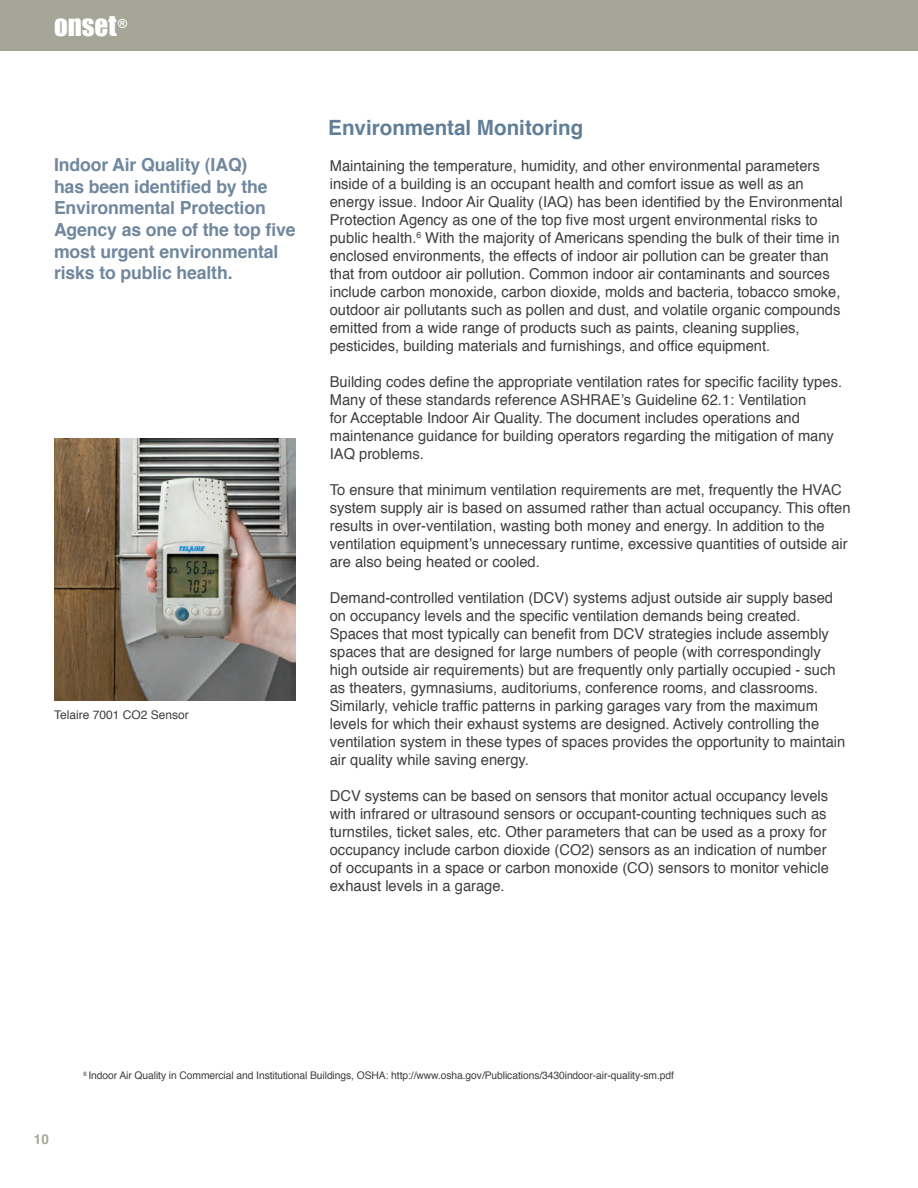
<style>
.page{position:relative;width:918px;height:1188px;background:#fff}
.page>*{position:absolute;margin:0;border:0;box-sizing:border-box;transform-origin:0 0}
.t1{font:27px "Impact";color:#fff}
.t2{font:700 21px "Helvetica";color:#607e97}
.t3{font:700 18px/21.6px "Helvetica";letter-spacing:-.005em;color:#70879e}
.t4{font:15px/18px "Helvetica";color:#3e3e3f}
.t5{font:700 13.5px "Helvetica";color:#a6a698}
.t6{font:12px "Helvetica";color:#3e3e3f}
.t7{font:10.5px "Helvetica";letter-spacing:-.005em;color:#3e3e3f}
</style>
<div class="page">
<div style="left:0;top:0;width:918px;height:51px;background:#a6a698"></div>
<img style="left:54px;top:439px;width:242px;height:261px">
<p class="t1" style="left:54px;top:9px;width:75px">ONSET<sup>®</sup></p>
<p class="t3" style="left:54px;top:154px;width:243px">Indoor Air Quality (IAQ)<br>has been identified by the<br>Environmental Protection<br>Agency as one of the top five most urgent environmental risks to public health.</p>
<p class="t6" style="left:54px;top:705px;width:136px">Telaire 7001 CO2 Sensor</p>
<p class="t2" style="left:328px;top:110px;width:256px">Environmental Monitoring</p>
<p class="t4" style="left:330px;top:157px;width:515px">Maintaining the temperature, humidity, and other environmental parameters inside of a building is an occupant health and comfort issue as well as an energy issue. Indoor Air Quality (IAQ) has been identified by the Environmental Protection Agency as one of the top five most urgent environmental risks to public health.<sup>6</sup> With the majority of Americans spending the bulk of their time in enclosed environments, the effects of indoor air pollution can be greater than that from outdoor air pollution. Common indoor air contaminants and sources include carbon monoxide, carbon dioxide, molds and bacteria, tobacco smoke, outdoor air pollutants such as pollen and dust, and volatile organic compounds emitted from a wide range of products such as paints, cleaning supplies, pesticides, building materials and furnishings, and office equipment.</p>
<p class="t4" style="left:330px;top:373px;width:514px">Building codes define the appropriate ventilation rates for specific facility types.<br>Many of these standards reference ASHRAE’s Guideline 62.1: Ventilation<br>for Acceptable Indoor Air Quality. The document includes operations and maintenance guidance for building operators regarding the mitigation of many IAQ problems.</p>
<p class="t4" style="left:330px;top:481px;width:522px">To ensure that minimum ventilation requirements are met, frequently the HVAC system supply air is based on assumed rather than actual occupancy. This often results in over-ventilation, wasting both money and energy. In addition to the ventilation equipment’s unnecessary runtime, excessive quantities of outside air are also being heated or cooled.</p>
<p class="t4" style="left:330px;top:589px;width:517px">Demand-controlled ventilation (DCV) systems adjust outside air supply based on occupancy levels and the specific ventilation demands being created.<br>Spaces that most typically can benefit from DCV strategies include assembly spaces that are designed for large numbers of people (with correspondingly high outside air requirements) but are frequently only partially occupied - such as theaters, gymnasiums, auditoriums, conference rooms, and classrooms.<br>Similarly, vehicle traffic patterns in parking garages vary from the maximum levels for which their exhaust systems are designed. Actively controlling the ventilation system in these types of spaces provides the opportunity to maintain air quality while saving energy.</p>
<p class="t4" style="left:330px;top:787px;width:501px">DCV systems can be based on sensors that monitor actual occupancy levels with infrared or ultrasound sensors or occupant-counting techniques such as turnstiles, ticket sales, etc. Other parameters that can be used as a proxy for occupancy include carbon dioxide (CO2) sensors as an indication of number of occupants in a space or carbon monoxide (CO) sensors to monitor vehicle exhaust levels in a garage.</p>
<p class="t5" style="left:34px;top:1128px;width:17px">10</p>
<p class="t7" style="left:84px;top:1068px;width:592px"><sup>6</sup> Indoor Air Quality in Commercial and Institutional Buildings, OSHA: http://www.osha.gov/Publications/3430indoor-air-quality-sm.pdf</p>
</div>
